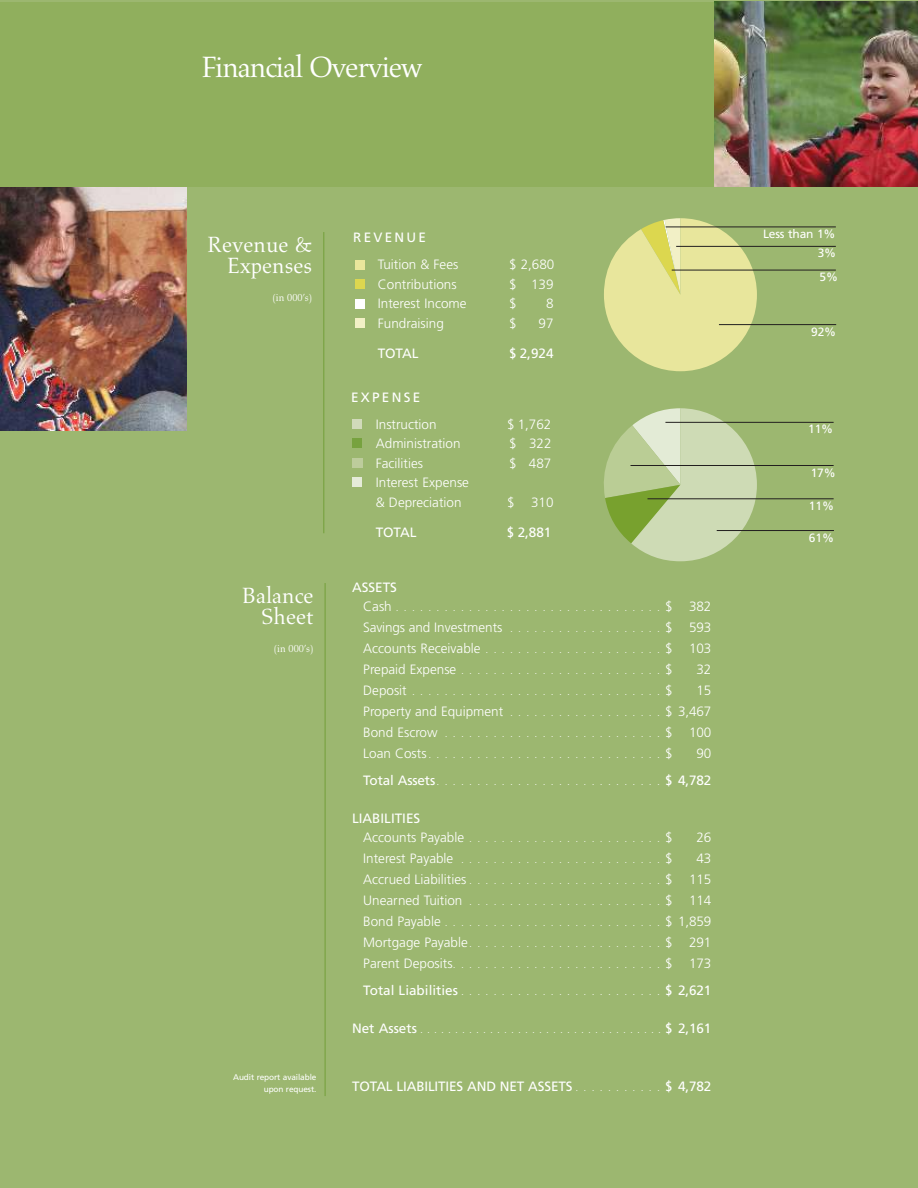
<style>
.page{position:relative;width:918px;height:1188px;background:#9cb770}
.page>*{position:absolute;margin:0;border:0;box-sizing:border-box;transform-origin:0 0}
.t1{font:30px "Aldus";letter-spacing:-.04em;color:#fff}
.t2{font:22.5px/21px "Aldus";color:#fff;text-align:right}
.t3{font:300 13.5px/21px "Frutiger";color:#fff}
.t4{font:13.5px "Frutiger";letter-spacing:-.01em;color:#fff}
.t5{font:13.5px "Frutiger";letter-spacing:.165em;color:#fff}
.t6{font:12px/23.7px "Frutiger";letter-spacing:-.01em;color:#fff}
.t7{font:300 10.5px/21px "Frutiger";color:#fff}
.t8{font:10.5px "Aldus";color:#fff}
.t9{font:8.25px/12px "Frutiger";letter-spacing:-.01em;color:#fff;text-align:right}
.s1{font-size:13.5px}
.s2{font-size:10.5px}
.s3{font-weight:400;font-size:13.5px}
.s4{font-weight:300;font-size:10.5px}
</style>
<div class="page">
<img style="left:0;top:187px;width:187px;height:243px">
<div style="left:0;top:2px;width:914px;height:185px;background:#90af5d"></div>
<img style="left:714px;top:2px;width:204px;height:185px">
<div style="left:355px;top:318px;width:9px;height:10px;background:#f2f0c6"></div>
<div style="left:355px;top:299px;width:9px;height:9px;background:#fff"></div>
<div style="left:355px;top:279px;width:9px;height:10px;background:#dcd74f"></div>
<div style="left:355px;top:260px;width:9px;height:9px;background:#e9e69c"></div>
<div style="left:353px;top:478px;width:9px;height:9px;background:#e5ebd9"></div>
<div style="left:353px;top:458px;width:10px;height:10px;background:#bdcc9c"></div>
<div style="left:353px;top:439px;width:9px;height:9px;background:#77a23f"></div>
<div style="left:353px;top:419px;width:9px;height:10px;background:#d1daba"></div>
<svg style="left:604px;top:218px;width:153px;height:153px"></svg>
<svg style="left:604px;top:408px;width:155px;height:154px"></svg>
<hr style="left:323px;top:232px;width:1px;height:301px;background:#77a23f">
<hr style="left:325px;top:583px;width:1px;height:513px;background:#77a23f">
<hr style="left:719px;top:324px;width:117px;height:1px;background:#221f1f">
<hr style="left:676px;top:246px;width:160px;height:1px;background:#221f1f">
<hr style="left:666px;top:227px;width:170px;height:1px;background:#221f1f">
<hr style="left:672px;top:270px;width:164px;height:1px;background:#221f1f">
<hr style="left:717px;top:530px;width:117px;height:1px;background:#221f1f">
<hr style="left:647px;top:498px;width:187px;height:1px;background:#221f1f">
<hr style="left:665px;top:422px;width:169px;height:1px;background:#221f1f">
<hr style="left:631px;top:465px;width:203px;height:1px;background:#221f1f">
<h1 class="t1" style="left:201px;top:54px;width:223px">Financial Overview</h1>
<h2 class="t2" style="left:207px;top:236px;width:106px">Revenue &amp;<br>Expenses</h2>
<p class="t8" style="left:273px;top:293px;width:41px">(in 000’s)</p>
<h2 class="t2" style="left:242px;top:587px;width:73px">Balance<br>Sheet</h2>
<p class="t8" style="left:274px;top:644px;width:41px">(in 000’s)</p>
<p class="t9" style="left:233px;top:1072px;width:85px">Audit report available upon request.</p>
<p class="t5" style="left:353px;top:232px;width:74px">REVENUE</p>
<p class="t3" style="left:378px;top:255px;width:82px">Tuition &amp; Fees</p>
<p class="t3" style="left:509px;top:255px;width:47px">$ 2,680</p>
<p class="t3" style="left:378px;top:275px;width:80px">Contributions</p>
<p class="t3" style="left:509px;top:275px;width:46px">$ 139</p>
<p class="t3" style="left:378px;top:294px;width:90px">Interest Income</p>
<p class="t3" style="left:509px;top:294px;width:9px">$</p>
<p class="t3" style="left:546px;top:294px;width:9px">8</p>
<p class="t3" style="left:378px;top:314px;width:68px">Fundraising</p>
<p class="t3" style="left:509px;top:314px;width:9px">$</p>
<p class="t3" style="left:539px;top:314px;width:17px">97</p>
<p class="t4" style="left:378px;top:347px;width:42px">TOTAL</p>
<p class="t4" style="left:509px;top:347px;width:46px">$ 2,924</p>
<p class="t5" style="left:351px;top:391px;width:71px">EXPENSE</p>
<p class="t3" style="left:376px;top:414px;width:62px">Instruction</p>
<p class="t3" style="left:507px;top:414px;width:46px">$ 1,762</p>
<p class="t3" style="left:376px;top:434px;width:86px">Administration</p>
<p class="t3" style="left:509px;top:434px;width:44px">$ 322</p>
<p class="t3" style="left:376px;top:453px;width:49px">Facilities</p>
<p class="t3" style="left:509px;top:453px;width:44px">$ 487</p>
<p class="t3" style="left:376px;top:474px;width:95px;line-height:19.5px">Interest Expense &amp; Depreciation</p>
<p class="t3" style="left:507px;top:492px;width:48px">$ 310</p>
<p class="t4" style="left:376px;top:526px;width:42px">TOTAL</p>
<p class="t4" style="left:507px;top:526px;width:46px">$ 2,881</p>
<p class="t4" style="left:352px;top:581px;width:47px">ASSETS</p>
<p class="t7" style="left:363px;top:598px;width:350px"><span class="s1">Cash</span>.................................<span class="s1">$ 382</span></p>
<p class="t3" style="left:363px;top:618px;width:350px">Savings and Investments <span class="s2">...................</span>$ 593<br>Accounts Receivable<span class="s2">......................</span>$ 103</p>
<p class="t7" style="left:363px;top:661px;width:311px"><span class="s1">Prepaid Expense</span>.........................<span class="s1">$</span></p>
<p class="t3" style="left:696px;top:660px;width:16px">32</p>
<p class="t7" style="left:363px;top:682px;width:311px"><span class="s1">Deposit</span>...............................<span class="s1">$</span></p>
<p class="t3" style="left:363px;top:681px;width:350px;text-align:right">15<br>Property and Equipment <span class="s2">. . . . . . . . . . . . . . . . . . .</span> $ 3,467</p>
<p class="t7" style="left:363px;top:724px;width:350px"><span class="s1">Bond Escrow</span> ...........................<span class="s1">$ 100<br>Loan Costs</span>.............................<span class="s1">$</span></p>
<p class="t3" style="left:696px;top:744px;width:16px">90</p>
<p class="t7" style="left:363px;top:772px;width:350px"><span class="s3">Total Assets</span>............................<span class="s3">$4,782</span></p>
<p class="t4" style="left:352px;top:812px;width:70px">LIABILITIES</p>
<p class="t7" style="left:363px;top:829px;width:311px"><span class="s1">Accounts Payable</span>........................<span class="s1">$</span></p>
<p class="t3" style="left:696px;top:828px;width:16px">26</p>
<p class="t7" style="left:363px;top:850px;width:311px"><span class="s1">Interest Payable</span> .........................<span class="s1">$</span></p>
<p class="t3" style="left:696px;top:849px;width:16px">43</p>
<p class="t7" style="left:363px;top:871px;width:350px;text-align:justify"><span class="s1">Accrued Liabilities</span>........................<span class="s1">$ 115<br>Unearned Tuition</span> ........................<span class="s1">$ 114<br>Bond Payable</span>...........................<span class="s1">$1,859<br>Mortgage Payable</span>........................<span class="s1">$ 291<br>Parent Deposits</span>..........................<span class="s1">$ 173</span></p>
<p class="t7" style="left:363px;top:982px;width:350px"><span class="s3">Total Liabilities</span>.........................<span class="s3">$2,621</span></p>
<p class="t7" style="left:352px;top:1019px;width:361px"><span class="s3">Net Assets</span>...................................<span class="s3">$2,161</span></p>
<p class="t4" style="left:352px;top:1080px;width:361px">TOTAL LIABILITIES AND NET ASSETS <span class="s4">. . . . . . . . . . .</span> $ 4,782</p>
<p class="t6" style="left:763px;top:223px;width:74px">Less than 1%</p>
<p class="t6" style="left:818px;top:242px;width:22px">3%<br>5%</p>
<p class="t6" style="left:811px;top:320px;width:27px">92%</p>
<p class="t6" style="left:808px;top:418px;width:27px">11%</p>
<p class="t6" style="left:811px;top:461px;width:27px">17%</p>
<p class="t6" style="left:809px;top:495px;width:27px">11%</p>
<p class="t6" style="left:809px;top:526px;width:27px">61%</p>
</div>
